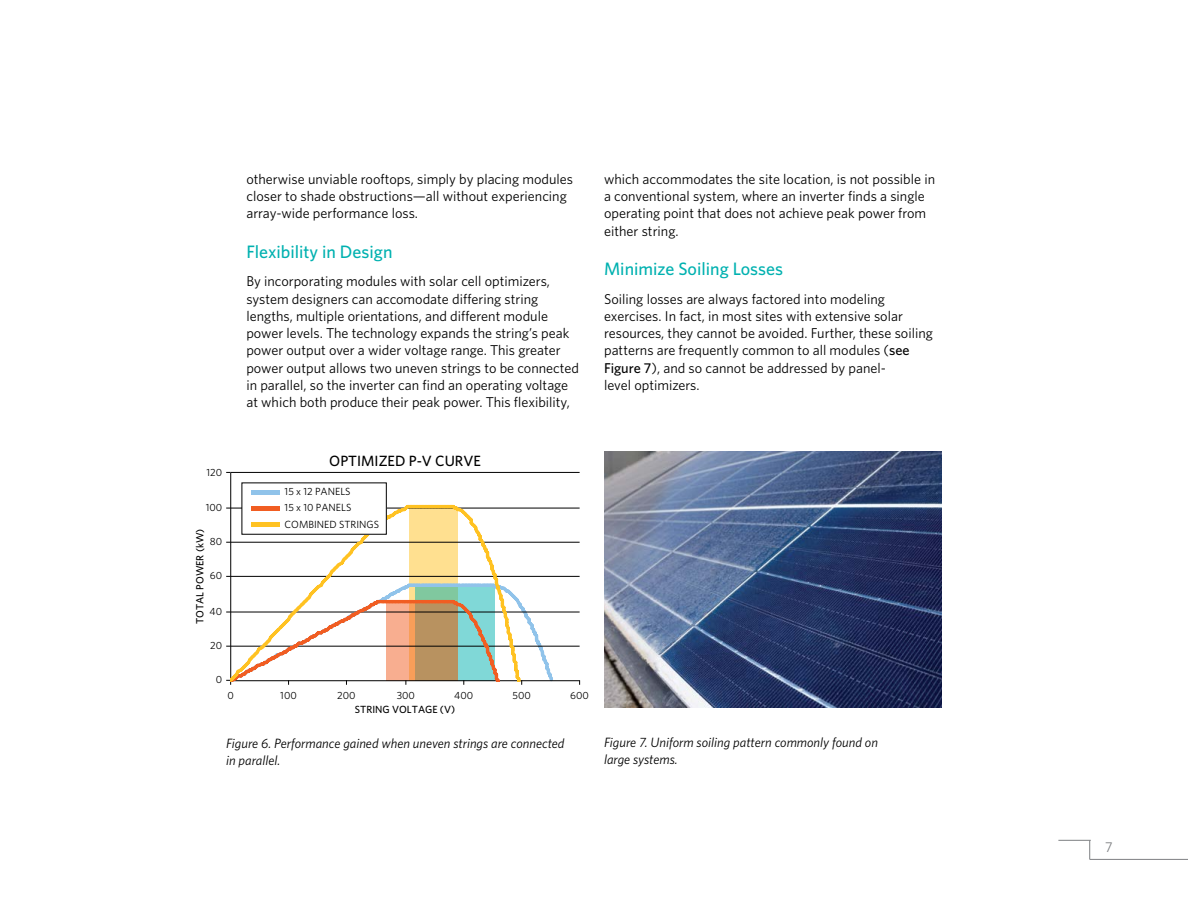
<style>
.page{position:relative;width:1188px;height:918px;background:#fff}
.page>*{position:absolute;margin:0;border:0;box-sizing:border-box;transform-origin:0 0}
.t1{font:500 18px "Whitney";color:#00b1b0}
.t2{font:500 14.85px "Whitney";color:#000}
.t3{font:14.25px/17.2px "Whitney";color:#000}
.t4{font:14.25px "Whitney";color:#7e8083}
.t5{font:italic 13.5px/16.5px "Whitney";color:#000}
.t6{font:10.35px/16.4px "Whitney";color:#010101}
.t7{font:500 10.35px "Whitney";color:#000}
.s1{font-weight:500}
</style>
<div class="page">
<hr style="left:1058px;top:840px;width:33px;height:1px;background:#7e8083">
<svg style="left:1089px;top:841px;width:1px;height:18px"></svg>
<hr style="left:1090px;top:859px;width:98px;height:1px;background:#7e8083">
<hr style="left:231px;top:646px;width:349px;height:1px;background:#000">
<hr style="left:231px;top:612px;width:349px;height:1px;background:#000">
<hr style="left:231px;top:576px;width:349px;height:1px;background:#000">
<hr style="left:231px;top:542px;width:349px;height:1px;background:#000">
<hr style="left:231px;top:508px;width:349px;height:1px;background:#000">
<hr style="left:231px;top:472px;width:349px;height:1px;background:#000">
<hr style="left:230px;top:473px;width:1px;height:208px;background:#000">
<hr style="left:231px;top:680px;width:349px;height:1px;background:#000">
<svg style="left:226px;top:576px;width:330px;height:109px"></svg>
<svg style="left:231px;top:502px;width:325px;height:179px"></svg>
<div style="left:242px;top:483px;width:144px;height:51px;background:#fff"></div>
<hr style="left:251px;top:490px;width:29px;height:4px;background:#90c3ea">
<hr style="left:251px;top:523px;width:29px;height:4px;background:#ffc222">
<hr style="left:251px;top:506px;width:29px;height:4px;background:#f15d22">
<img style="left:604px;top:451px;width:338px;height:256px">
<p class="t3" style="left:246px;top:170px;width:328px">otherwise unviable rooftops, simply by placing modules closer to shade obstructions—all without experiencing array-wide performance loss.</p>
<p class="t1" style="left:246px;top:240px;width:148px">Flexibility in Design</p>
<p class="t3" style="left:246px;top:273px;width:334px">By incorporating modules with solar cell optimizers, system designers can accomodate differing string lengths, multiple orientations, and different module power levels. The technology expands the string’s peak power output over a wider voltage range. This greater power output allows two uneven strings to be connected in parallel, so the inverter can find an operating voltage at which both produce their peak power. This flexibility,</p>
<p class="t3" style="left:604px;top:170px;width:333px">which accommodates the site location, is not possible in a conventional system, where an inverter finds a single operating point that does not achieve peak power from either string.</p>
<p class="t1" style="left:604px;top:257px;width:180px">Minimize Soiling Losses</p>
<p class="t3" style="left:604px;top:290px;width:330px">Soiling losses are always factored into modeling exercises. In fact, in most sites with extensive solar resources, they cannot be avoided. Further, these soiling patterns are frequently common to all modules (<span class="s1">see Figure 7</span>), and so cannot be addressed by panel-<br>level optimizers.</p>
<p class="t6" style="left:207px;top:464px;width:17px">120</p>
<p class="t6" style="left:206px;top:499px;width:18px">100</p>
<p class="t7" style="left:193px;top:624px;width:97px;rotate:-90deg">TOTAL POWER (kW)</p>
<p class="t6" style="left:210px;top:533px;width:14px">80</p>
<p class="t6" style="left:210px;top:567px;width:14px">60</p>
<p class="t6" style="left:210px;top:603px;width:14px">40</p>
<p class="t6" style="left:210px;top:637px;width:13px">20</p>
<p class="t6" style="left:216px;top:671px;width:8px">0</p>
<p class="t2" style="left:329px;top:451px;width:153px">OPTIMIZED P-V CURVE</p>
<p class="t6" style="left:285px;top:483px;width:96px">15 x 12 PANELS<br>15 x 10 PANELS<br>COMBINED STRINGS</p>
<p class="t6" style="left:227px;top:687px;width:8px">0</p>
<p class="t6" style="left:280px;top:687px;width:18px">100</p>
<p class="t6" style="left:337px;top:687px;width:20px">200</p>
<p class="t6" style="left:397px;top:687px;width:20px">300</p>
<p class="t6" style="left:454px;top:687px;width:20px">400</p>
<p class="t6" style="left:513px;top:687px;width:20px">500</p>
<p class="t6" style="left:570px;top:687px;width:20px">600</p>
<p class="t7" style="left:355px;top:702px;width:102px">STRING VOLTAGE (V)</p>
<p class="t5" style="left:226px;top:735px;width:340px">Figure 6. Performance gained when uneven strings are connected in parallel.</p>
<p class="t5" style="left:604px;top:734px;width:275px">Figure 7. Uniform soiling pattern commonly found on large systems.</p>
<p class="t4" style="left:1105px;top:838px;width:9px">7</p>
</div>
